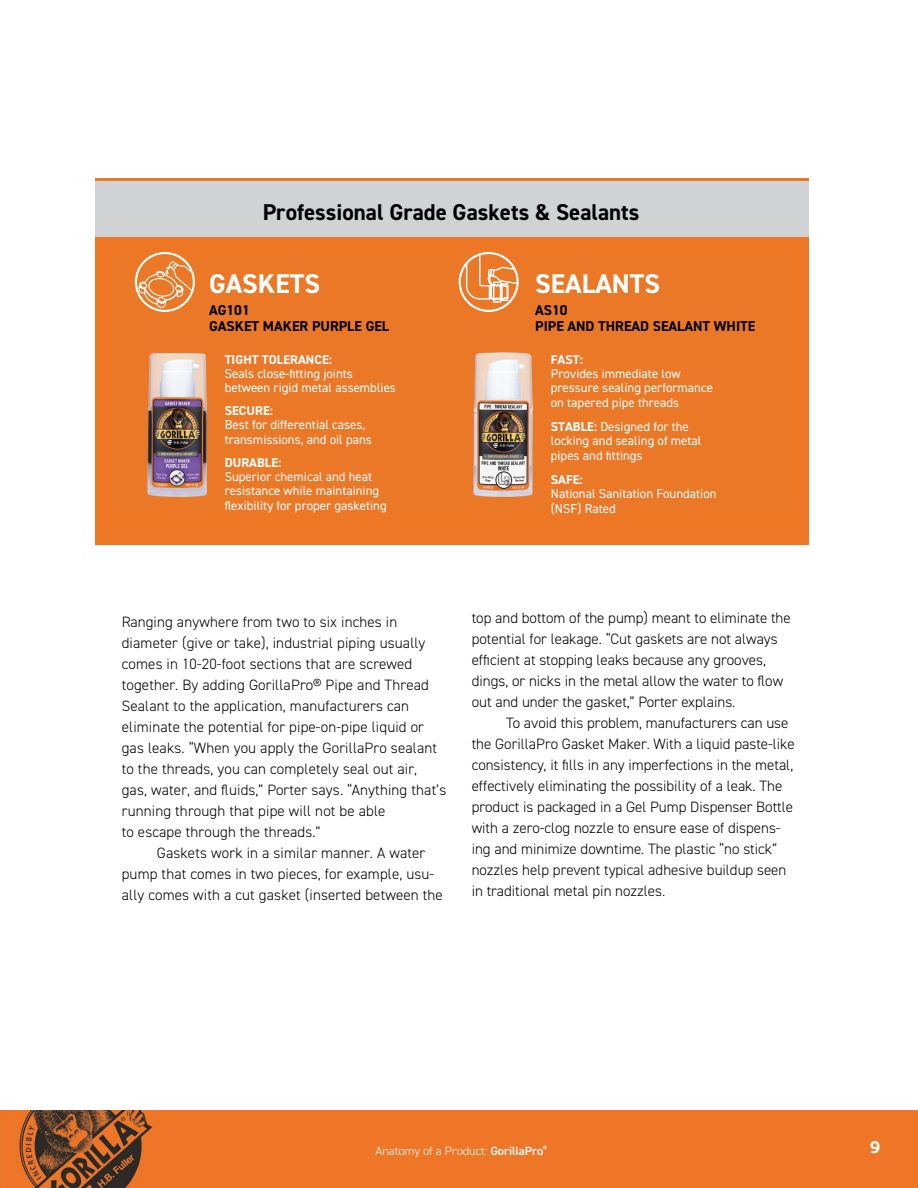
<style>
.page{position:relative;width:918px;height:1188px;background:#fff}
.page>*{position:absolute;margin:0;border:0;box-sizing:border-box;transform-origin:0 0}
.t1{font:700 27.15px "DIN2014";color:#fff}
.t2{font:700 22.95px "DIN2014";color:#000}
.t3{font:700 18px "Depot New";color:#fff;scale:1.05 1}
.t4{font:300 15px/21px "DIN2014";color:#000}
.t5{font:700 14.4px/15.8px "DIN2014";color:#000}
.t6{font:12.9px/14.4px "DIN2014";color:#fff}
.t7{font:700 12.9px "DIN2014";color:#fff}
.t8{font:300 12px "DIN2014";letter-spacing:-.01em;color:#fff;scale:1.05 1}
.s1{font-weight:700}
.s2{font-weight:600}
</style>
<div class="page">
<img style="left:0;top:1110px;width:918px;height:78px">
<div style="left:96px;top:237px;width:713px;height:308px;background:#ed7724"></div>
<svg style="left:459px;top:252px;width:60px;height:60px"></svg>
<svg style="left:135px;top:252px;width:60px;height:60px"></svg>
<div style="left:96px;top:180px;width:713px;height:57px;background:#d0d2d3"></div>
<hr style="left:96px;top:178px;width:713px;height:3px;background:#ea7827">
<img style="left:474px;top:353px;width:58px;height:143px">
<img style="left:148px;top:353px;width:58px;height:144px">
<h2 class="t2" style="left:263px;top:197px;width:378px">Professional Grade Gaskets &amp; Sealants</h2>
<h1 class="t1" style="left:209px;top:266px;width:112px">GASKETS</h1>
<p class="t5" style="left:209px;top:302px;width:182px">AG101<br>GASKET MAKER PURPLE GEL</p>
<p class="t7" style="left:225px;top:351px;width:109px">TIGHT TOLERANCE:</p>
<p class="t6" style="left:225px;top:367px;width:173px">Seals close-fitting joints between rigid metal assemblies</p>
<p class="t7" style="left:225px;top:402px;width:50px">SECURE:</p>
<p class="t6" style="left:225px;top:419px;width:149px">Best for differential cases, transmissions, and oil pans</p>
<p class="t7" style="left:225px;top:454px;width:58px">DURABLE:</p>
<p class="t6" style="left:225px;top:471px;width:164px">Superior chemical and heat resistance while maintaining flexibility for proper gasketing</p>
<h1 class="t1" style="left:535px;top:266px;width:126px">SEALANTS</h1>
<p class="t5" style="left:535px;top:302px;width:222px">AS10<br>PIPE AND THREAD SEALANT WHITE</p>
<p class="t7" style="left:551px;top:351px;width:34px">FAST:</p>
<p class="t6" style="left:551px;top:367px;width:164px">Provides immediate low pressure sealing performance on tapered pipe threads</p>
<p class="t6" style="left:551px;top:420px;width:152px"><span class="s1">STABLE:</span> Designed for the locking and sealing of metal pipes and fittings</p>
<p class="t7" style="left:551px;top:471px;width:33px">SAFE:</p>
<p class="t6" style="left:551px;top:488px;width:167px">National Sanitation Foundation (NSF) Rated</p>
<p class="t4" style="left:122px;top:611px;width:326px">Ranging anywhere from two to six inches in diameter (give or take), industrial piping usually comes in 10-20-foot sections that are screwed together. By adding GorillaPro® Pipe and Thread Sealant to the application, manufacturers can eliminate the potential for pipe-on-pipe liquid or gas leaks. “When you apply the GorillaPro sealant to the threads, you can completely seal out air,<br>gas, water, and fluids,” Porter says. “Anything that’s running through that pipe will not be able<br>to escape through the threads.”</p>
<p class="t4" style="left:122px;top:842px;width:322px;text-indent:35px">Gaskets work in a similar manner. A water pump that comes in two pieces, for example, usu&shy;ally comes with a cut gasket (inserted between the</p>
<p class="t4" style="left:472px;top:608px;width:321px">top and bottom of the pump) meant to eliminate the potential for leakage. “Cut gaskets are not always efficient at stopping leaks because any grooves, dings, or nicks in the metal allow the water to flow out and under the gasket,” Porter explains.</p>
<p class="t4" style="left:472px;top:713px;width:325px;text-indent:34px">To avoid this problem, manufacturers can use the GorillaPro Gasket Maker. With a liquid paste-like consistency, it fills in any imperfections in the metal, effectively eliminating the possibility of a leak. The product is packaged in a Gel Pump Dispenser Bottle with a zero-clog nozzle to ensure ease of dispens&shy;ing and minimize downtime. The plastic “no stick” nozzles help prevent typical adhesive buildup seen in traditional metal pin nozzles.</p>
<p class="t8" style="left:376px;top:1143px;width:165px">Anatomy of a Product: <span class="s2">GorillaPro</span><sup>®</sup></p>
<p class="t3" style="left:870px;top:1135px;width:12px">9</p>
</div>
